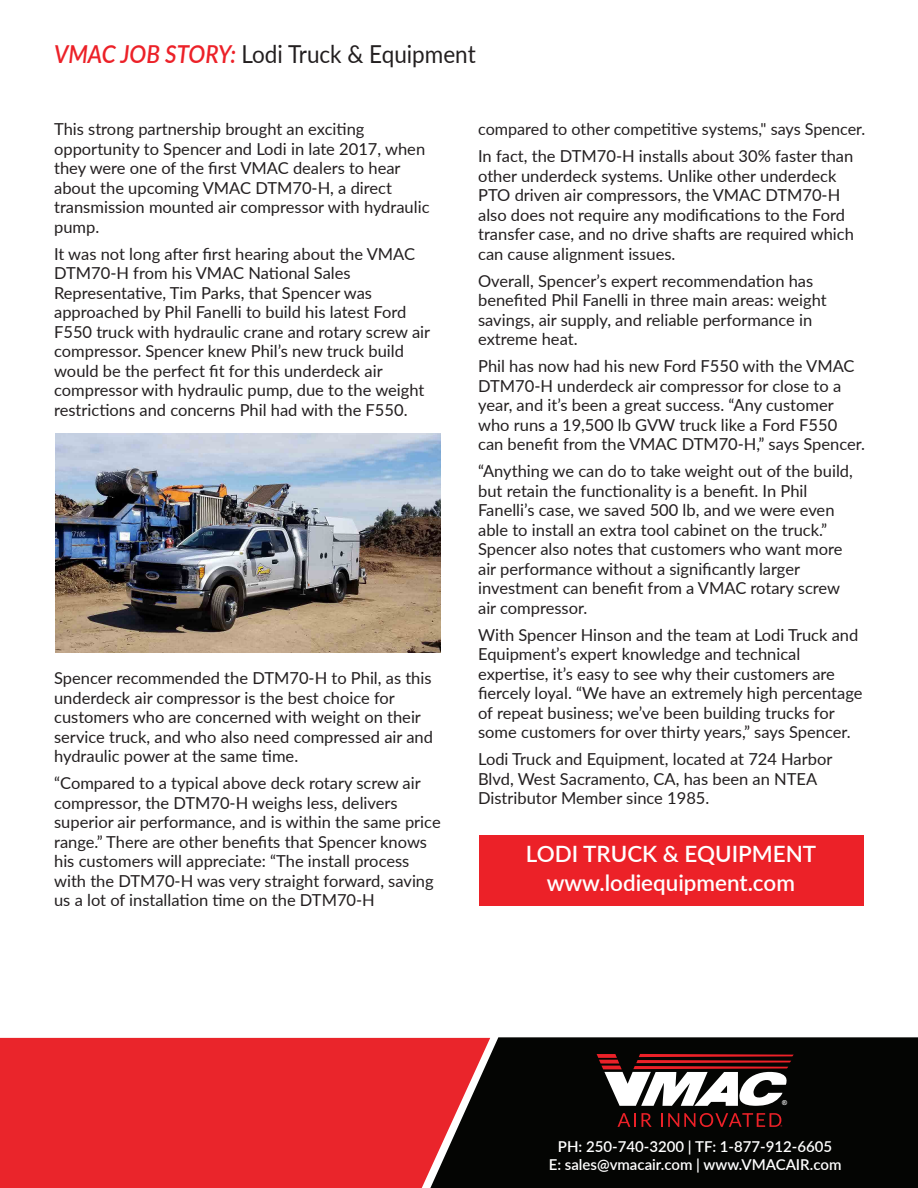
<style>
.page{position:relative;width:918px;height:1188px;background:#fff}
.page>*{position:absolute;margin:0;border:0;box-sizing:border-box;transform-origin:0 0}
.t1{font:24.75px "Lato";color:#231f20;scale:.91 1}
.t2{font:600 22.5px/28.5px "Lato";color:#fff;text-align:center}
.t3{font:16.5px/19.5px "Lato";color:#231f20}
.t4{font:600 15px/18px "Lato";color:#fff;text-align:center}
.t5{font:700 6.75px "Arial";color:#fff}
.s1{font-weight:600;font-style:italic;color:#ec2128}
</style>
<div class="page">
<div style="left:421px;top:1037px;width:497px;height:151px;background:#040503"></div>
<div style="left:0;top:1038px;width:490px;height:150px;background:#ea252b"></div>
<div style="left:479px;top:835px;width:385px;height:71px;background:#ec2128"></div>
<svg style="left:597px;top:1054px;width:197px;height:52px"></svg>
<svg style="left:618px;top:1113px;width:18px;height:14px"></svg>
<svg style="left:642px;top:1113px;width:10px;height:14px"></svg>
<svg style="left:661px;top:1113px;width:121px;height:14px;background:#470d0d"></svg>
<img style="left:55px;top:434px;width:386px;height:218px">
<h1 class="t1" style="left:54px;top:36px;width:465px"><span class="s1">VMAC JOB STORY:</span> Lodi Truck &amp; Equipment</h1>
<p class="t3" style="left:54px;top:119px;width:377px">This strong partnership brought an exciting opportunity to Spencer and Lodi in late 2017, when they were one of the first VMAC dealers to hear about the upcoming VMAC DTM70-H, a direct transmission mounted air compressor with hydraulic pump.</p>
<p class="t3" style="left:54px;top:243px;width:378px">It was not long after first hearing about the VMAC DTM70-H from his VMAC National Sales Representative, Tim Parks, that Spencer was approached by Phil Fanelli to build his latest Ford F550 truck with hydraulic crane and rotary screw air compressor. Spencer knew Phil’s new truck build would be the perfect fit for this underdeck air compressor with hydraulic pump, due to the weight restrictions and concerns Phil had with the F550.</p>
<p class="t3" style="left:54px;top:668px;width:380px">Spencer recommended the DTM70-H to Phil, as this underdeck air compressor is the best choice for customers who are concerned with weight on their service truck, and who also need compressed air and hydraulic power at the same time.</p>
<p class="t3" style="left:54px;top:773px;width:388px">“Compared to a typical above deck rotary screw air compressor, the DTM70-H weighs less, delivers superior air performance, and is within the same price range.” There are other benefits that Spencer knows his customers will appreciate: “The install process with the DTM70-H was very straight forward, saving us a lot of installation time on the DTM70-H</p>
<p class="t3" style="left:478px;top:115px;width:389px;line-height:27px">compared to other competitive systems," says Spencer.<br>In fact, the DTM70-H installs about 30% faster than</p>
<p class="t3" style="left:478px;top:165px;width:377px">other underdeck systems. Unlike other underdeck PTO driven air compressors, the VMAC DTM70-H also does not require any modifications to the Ford transfer case, and no drive shafts are required which can cause alignment issues.</p>
<p class="t3" style="left:478px;top:270px;width:350px">Overall, Spencer’s expert recommendation has benefited Phil Fanelli in three main areas: weight savings, air supply, and reliable performance in extreme heat.</p>
<p class="t3" style="left:478px;top:356px;width:389px">Phil has now had his new Ford F550 with the VMAC DTM70-H underdeck air compressor for close to a year, and it’s been a great success. “Any customer who runs a 19,500 lb GVW truck like a Ford F550 can benefit from the VMAC DTM70-H,” says Spencer.</p>
<p class="t3" style="left:478px;top:461px;width:376px">“Anything we can do to take weight out of the build, but retain the functionality is a benefit. In Phil Fanelli’s case, we saved 500 lb, and we were even able to install an extra tool cabinet on the truck.” Spencer also notes that customers who want more air performance without a significantly larger investment can benefit from a VMAC rotary screw air compressor.</p>
<p class="t3" style="left:478px;top:624px;width:386px">With Spencer Hinson and the team at Lodi Truck and Equipment’s expert knowledge and technical expertise, it’s easy to see why their customers are fiercely loyal. “We have an extremely high percentage of repeat business; we’ve been building trucks for some customers for over thirty years,” says Spencer.</p>
<p class="t3" style="left:478px;top:749px;width:356px">Lodi Truck and Equipment, located at 724 Harbor<br>Blvd, West Sacramento, CA, has been an NTEA<br>Distributor Member since 1985.</p>
<h2 class="t2" style="left:526px;top:839px;width:292px">LODI TRUCK &amp; EQUIPMENT www.lodiequipment.com</h2>
<p class="t5" style="left:782px;top:1098px;width:6px">®</p>
<p class="t4" style="left:549px;top:1137px;width:294px">PH: 250-740-3200 | TF: 1-877-912-6605<br>E: sales@vmacair.com | www.VMACAIR.com</p>
</div>
